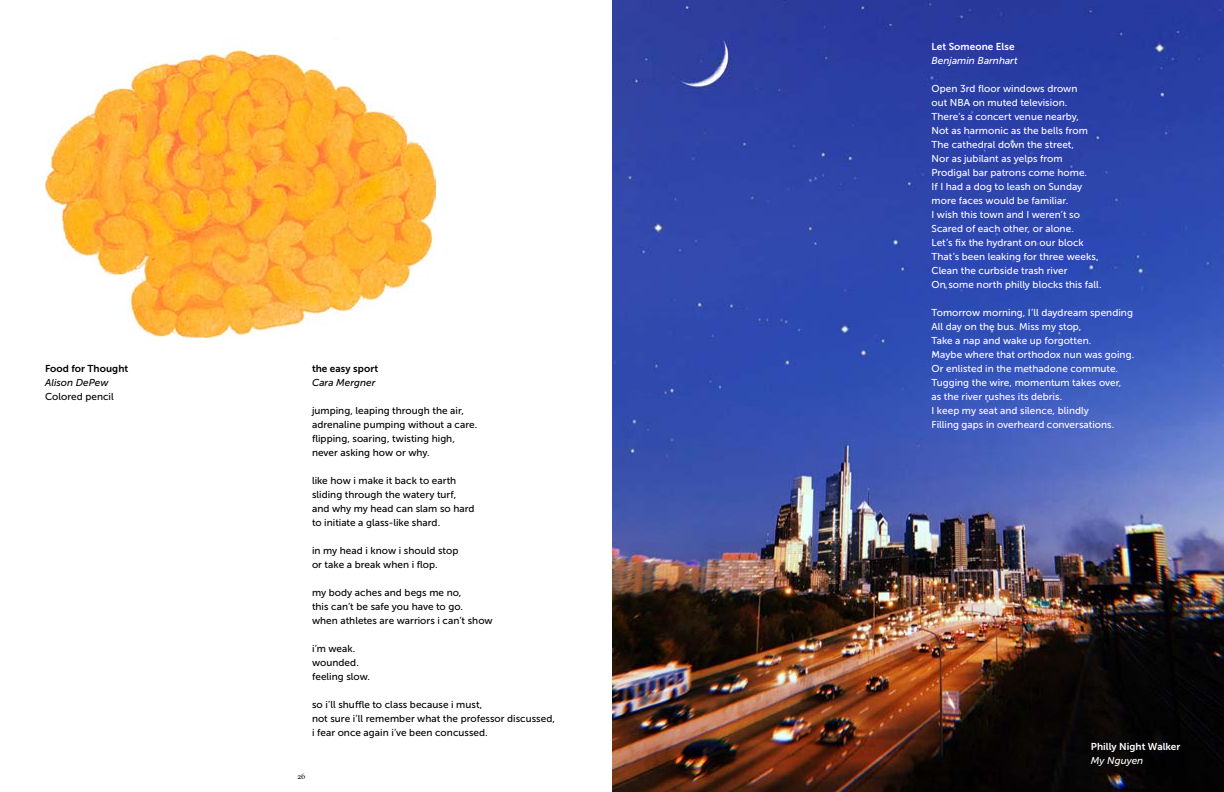
<style>
.page{position:relative;width:1224px;height:792px;background:#fff}
.page>*{position:absolute;margin:0;border:0;box-sizing:border-box;transform-origin:0 0}
.t1{font:10px/14px "Museo Sans 500";letter-spacing:.005em;color:#fff}
.t2{font:10px/14px "Museo Sans 500";letter-spacing:.005em;color:#000}
.t3{font:10px "Museo Sans 700";letter-spacing:.005em;color:#fff}
.t4{font:10px "Museo Sans 700";letter-spacing:.005em;color:#000}
.t5{font:italic 10px "Museo Sans 500";letter-spacing:.005em;color:#fff}
.t6{font:italic 10px "Museo Sans 500";letter-spacing:.005em;color:#000}
.t7{font:8px "GT Sectra Fine Trial";color:#000}
</style>
<div class="page">
<img style="left:612px;top:0;width:612px;height:792px">
<img style="left:45px;top:37px;width:391px;height:301px">
<p class="t4" style="left:45px;top:363px;width:85px">Food for Thought</p>
<p class="t6" style="left:45px;top:377px;width:65px">Alison DePew</p>
<p class="t2" style="left:45px;top:390px;width:70px">Colored pencil</p>
<p class="t4" style="left:312px;top:363px;width:68px">the easy sport</p>
<p class="t6" style="left:312px;top:377px;width:65px">Cara Mergner</p>
<p class="t2" style="left:312px;top:404px;width:167px">jumping, leaping through the air, adrenaline pumping without a care. flipping, soaring, twisting high, never asking how or why.</p>
<p class="t2" style="left:312px;top:474px;width:164px">like how i make it back to earth sliding through the watery turf, and why my head can slam so hard to initiate a glass-like shard.</p>
<p class="t2" style="left:312px;top:544px;width:148px">in my head i know i should stop or take a break when i flop.</p>
<p class="t2" style="left:312px;top:586px;width:182px">my body aches and begs me no,<br>this can’t be safe you have to go.<br>when athletes are warriors i can’t show</p>
<p class="t2" style="left:312px;top:642px;width:60px">i’m weak. wounded. feeling slow.</p>
<p class="t2" style="left:312px;top:698px;width:245px">so i’ll shuffle to class because i must,<br>not sure i’ll remember what the professor discussed, i fear once again i’ve been concussed.</p>
<p class="t7" style="left:297px;top:773px;width:10px">26</p>
<p class="t3" style="left:932px;top:41px;width:85px">Let Someone Else</p>
<p class="t5" style="left:932px;top:55px;width:88px">Benjamin Barnhart</p>
<p class="t1" style="left:932px;top:82px;width:172px">Open 3rd floor windows drown<br>out NBA on muted television.<br>There’s a concert venue nearby,<br>Not as harmonic as the bells from<br>The cathedral down the street,<br>Nor as jubilant as yelps from<br>Prodigal bar patrons come home.<br>If I had a dog to leash on Sunday more faces would be familiar.<br>I wish this town and I weren’t so<br>Scared of each other, or alone.<br>Let’s fix the hydrant on our block<br>That’s been leaking for three weeks,<br>Clean the curbside trash river<br>On some north philly blocks this fall.</p>
<p class="t1" style="left:932px;top:306px;width:204px">Tomorrow morning, I’ll daydream spending All day on the bus. Miss my stop,<br>Take a nap and wake up forgotten.<br>Maybe where that orthodox nun was going.<br>Or enlisted in the methadone commute.<br>Tugging the wire, momentum takes over,<br>as the river rushes its debris.<br>I keep my seat and silence, blindly<br>Filling gaps in overheard conversations.</p>
<p class="t3" style="left:1091px;top:741px;width:91px">Philly Night Walker</p>
<p class="t5" style="left:1091px;top:755px;width:54px">My Nguyen</p>
</div>
